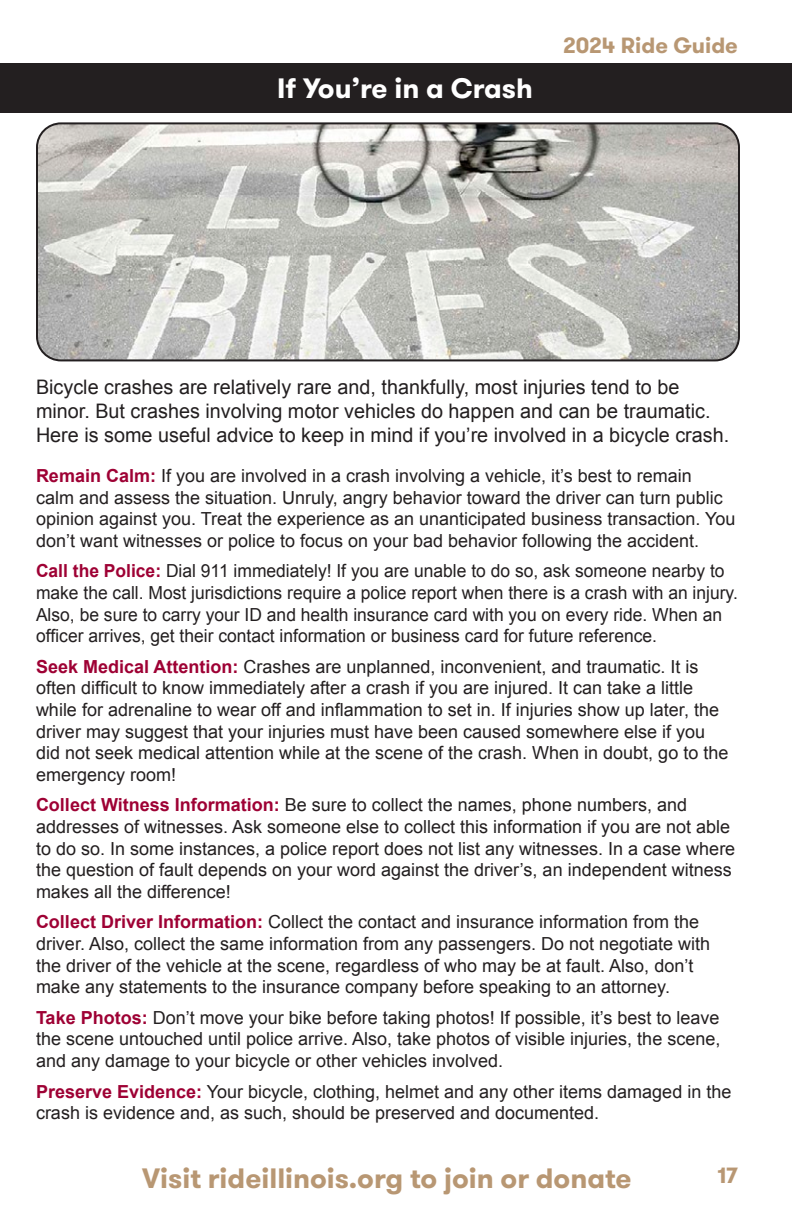
<style>
.page{position:relative;width:792px;height:1224px;background:#fff}
.page>*{position:absolute;margin:0;border:0;box-sizing:border-box;transform-origin:0 0}
.t1{font:700 28px "GT Walsheim";color:#b89773}
.B_Head_-_White{font:700 28px "GT Walsheim";color:#fff}
.t2{font:700 22px "GT Walsheim";color:#b89773}
.Crash_Tips_Intro{font:20px/24px "Arial";color:#231f20}
.Crash_Tips{font:18px/21.6px "Arial";color:#231f20}
.s1{font-weight:700;color:#9e0134}
</style>
<div class="page">
<img style="left:37px;top:125px;width:702px;height:235px">
<div style="left:36px;top:122px;width:704px;height:239px;border:2px solid #231f20;border-radius:24px"></div>
<div style="left:0;top:63px;width:792px;height:50px;background:#231f20"></div>
<p class="B_Head_-_White" style="left:277px;top:70px;width:257px">If You’re in a Crash</p>
<p class="t2" style="left:563px;top:30px;width:176px">2024 Ride Guide</p>
<p class="Crash_Tips_Intro" style="left:36px;top:376px;width:695px">Bicycle crashes are relatively rare and, thankfully, most injuries tend to be minor. But crashes involving motor vehicles do happen and can be traumatic.<br>Here is some useful advice to keep in mind if you’re involved in a bicycle crash.</p>
<p class="Crash_Tips" style="left:36px;top:465px;width:701px"><span class="s1">Remain Calm:</span> If you are involved in a crash involving a vehicle, it’s best to remain<br>calm and assess the situation. Unruly, angry behavior toward the driver can turn public opinion against you. Treat the experience as an unanticipated business transaction. You don’t want witnesses or police to focus on your bad behavior following the accident.</p>
<p class="Crash_Tips" style="left:36px;top:561px;width:703px"><span class="s1">Call the Police:</span> Dial 911 immediately! If you are unable to do so, ask someone nearby to make the call. Most jurisdictions require a police report when there is a crash with an injury.<br>Also, be sure to carry your ID and health insurance card with you on every ride. When an officer arrives, get their contact information or business card for future reference.</p>
<p class="Crash_Tips" style="left:36px;top:656px;width:694px"><span class="s1">Seek Medical Attention:</span> Crashes are unplanned, inconvenient, and traumatic. It is often difficult to know immediately after a crash if you are injured. It can take a little while for adrenaline to wear off and inflammation to set in. If injuries show up later, the driver may suggest that your injuries must have been caused somewhere else if you did not seek medical attention while at the scene of the crash. When in doubt, go to the emergency room!</p>
<p class="Crash_Tips" style="left:36px;top:795px;width:701px"><span class="s1">Collect Witness Information:</span> Be sure to collect the names, phone numbers, and addresses of witnesses. Ask someone else to collect this information if you are not able to do so. In some instances, a police report does not list any witnesses. In a case where the question of fault depends on your word against the driver’s, an independent witness makes all the difference!</p>
<p class="Crash_Tips" style="left:36px;top:912px;width:676px"><span class="s1">Collect Driver Information:</span> Collect the contact and insurance information from the driver. Also, collect the same information from any passengers. Do not negotiate with the driver of the vehicle at the scene, regardless of who may be at fault. Also, don’t make any statements to the insurance company before speaking to an attorney.</p>
<p class="Crash_Tips" style="left:36px;top:1007px;width:686px;text-align:justify"><span class="s1">Take Photos:</span> Don’t move your bike before taking photos! If possible, it’s best to leave the scene untouched until police arrive. Also, take photos of visible injuries, the scene, and any damage to your bicycle or other vehicles involved.</p>
<p class="Crash_Tips" style="left:36px;top:1081px;width:697px"><span class="s1">Preserve Evidence:</span> Your bicycle, clothing, helmet and any other items damaged in the crash is evidence and, as such, should be preserved and documented.</p>
<h1 class="t1" style="left:142px;top:1160px;width:491px">Visit rideillinois.org to join or donate</h1>
<p class="t2" style="left:717px;top:1161px;width:22px">17</p>
</div>
